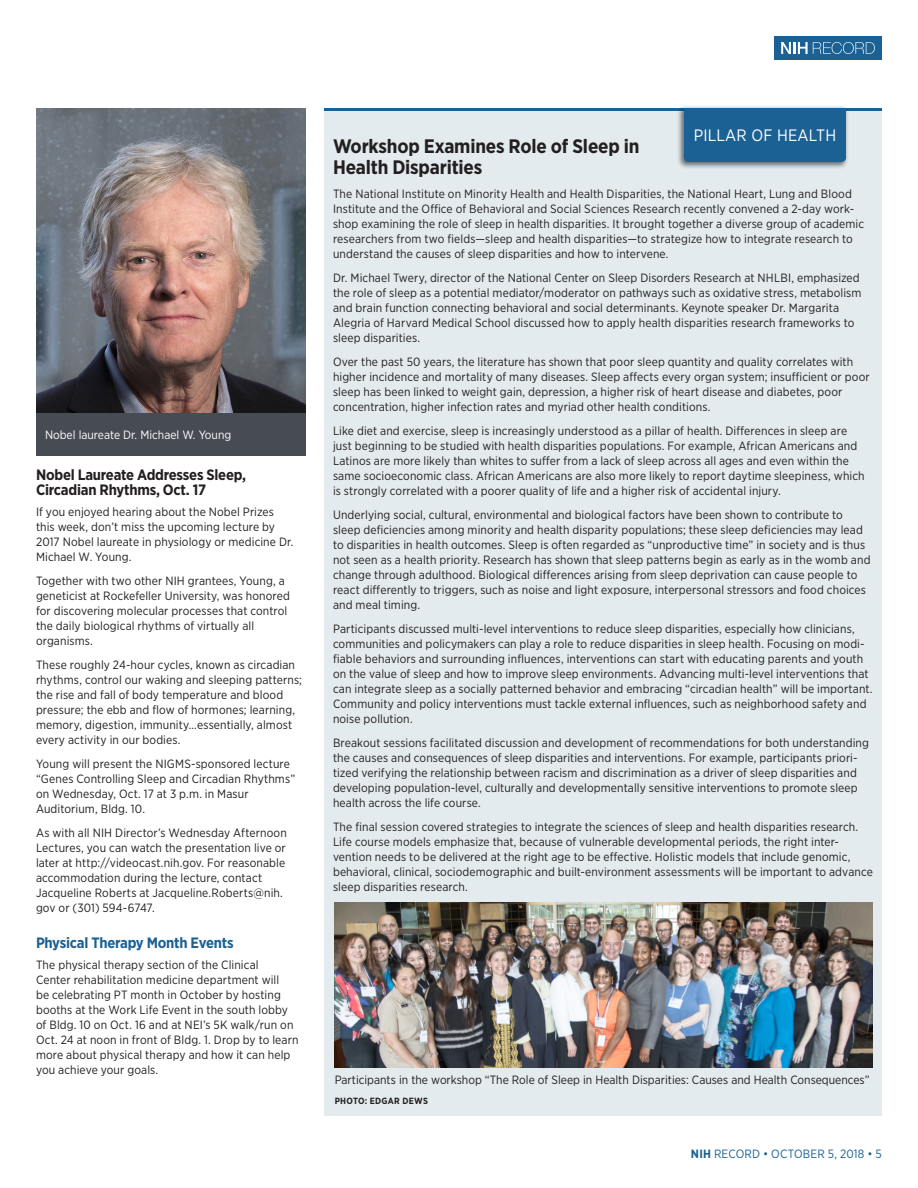
<style>
.page{position:relative;width:918px;height:1188px;background:#fff}
.page>*{position:absolute;margin:0;border:0;box-sizing:border-box;transform-origin:0 0}
.Sidebar__Head_1{font:700 19.5px/21px "Gotham Narrow";letter-spacing:-.01em;color:#231f20}
.Kicker_2_reverse{font:16.5px "Gotham Narrow";letter-spacing:.01em;color:#fff}
.Sidebar__Head_2{font:700 15px/15px "Gotham Narrow";letter-spacing:-.015em;color:#231f20}
.Head_2_Subheads_Body{font:700 15px "Gotham Narrow";letter-spacing:-.015em;color:#1b6194}
.Body_2__Briefs_and_S{font:12px/15px "Gotham Narrow";letter-spacing:.01em;color:#231f20}
.Photo_caption_positi{font:12px "Gotham Narrow";color:#231f20}
.Photo_caption_revers{font:12px "Gotham Narrow";color:#fff}
.Body_2__Briefs_and_S-2{font:12px "Gotham Narrow";letter-spacing:.015em;color:#1b6194}
.Photo_credit_positiv{font:700 9px "Gotham Narrow";letter-spacing:.03em;color:#231f20}
.s1{font-weight:700}
</style>
<div class="page">
<div style="left:774px;top:36px;width:108px;height:24px;background:#1b6194"></div>
<svg style="left:781px;top:42px;width:94px;height:12px"></svg>
<div style="left:324px;top:108px;width:558px;height:1008px;background:#e3ebef"></div>
<img style="left:36px;top:108px;width:270px;height:305px">
<hr style="left:324px;top:108px;width:558px;height:3px;background:#1b6194">
<div style="left:677px;top:105px;width:172px;height:64px;background:#231f20;opacity:.65"></div>
<div style="left:684px;top:108px;width:162px;height:54px;background:#1b6194"></div>
<div style="left:36px;top:413px;width:270px;height:42px;background:#464b54"></div>
<img style="left:335px;top:903px;width:538px;height:165px">
<p class="Photo_caption_revers" style="left:45px;top:428px;width:188px">Nobel laureate Dr. Michael W. Young</p>
<p class="Sidebar__Head_2" style="left:36px;top:467px;width:212px">Nobel Laureate Addresses Sleep,<br>Circadian Rhythms, Oct. 17</p>
<p class="Body_2__Briefs_and_S" style="left:36px;top:504px;width:259px">If you enjoyed hearing about the Nobel Prizes this week, don’t miss the upcoming lecture by 2017 Nobel laureate in physiology or medicine Dr.<br>Michael W. Young.</p>
<p class="Body_2__Briefs_and_S" style="left:36px;top:573px;width:255px">Together with two other NIH grantees, Young, a geneticist at Rockefeller University, was honored for discovering molecular processes that control the daily biological rhythms of virtually all organisms.</p>
<p class="Body_2__Briefs_and_S" style="left:36px;top:657px;width:268px">These roughly 24-hour cycles, known as circadian rhythms, control our waking and sleeping patterns; the rise and fall of body temperature and blood pressure; the ebb and flow of hormones; learning, memory, digestion, immunity…essentially, almost every activity in our bodies.</p>
<p class="Body_2__Briefs_and_S" style="left:36px;top:756px;width:261px">Young will present the NIGMS-sponsored lecture “Genes Controlling Sleep and Circadian Rhythms” on Wednesday, Oct. 17 at 3 p.m. in Masur Auditorium, Bldg. 10.</p>
<p class="Body_2__Briefs_and_S" style="left:36px;top:825px;width:252px">As with all NIH Director’s Wednesday Afternoon Lectures, you can watch the presentation live or later at http://videocast.nih.gov. For reasonable accommodation during the lecture, contact Jacqueline Roberts at Jacqueline.Roberts@nih. gov or (301) 594-6747.</p>
<p class="Head_2_Subheads_Body" style="left:36px;top:933px;width:199px">Physical Therapy Month Events</p>
<p class="Body_2__Briefs_and_S" style="left:36px;top:957px;width:264px">The physical therapy section of the Clinical<br>Center rehabilitation medicine department will<br>be celebrating PT month in October by hosting booths at the Work Life Event in the south lobby of Bldg. 10 on Oct. 16 and at NEI’s 5K walk/run on Oct. 24 at noon in front of Bldg. 1. Drop by to learn more about physical therapy and how it can help you achieve your goals.</p>
<p class="Kicker_2_reverse" style="left:694px;top:125px;width:144px">PILLAR OF HEALTH</p>
<p class="Sidebar__Head_1" style="left:333px;top:135px;width:308px">Workshop Examines Role of Sleep in<br>Health Disparities</p>
<p class="Body_2__Briefs_and_S" style="left:333px;top:186px;width:533px">The National Institute on Minority Health and Health Disparities, the National Heart, Lung and Blood Institute and the Office of Behavioral and Social Sciences Research recently convened a 2-day work&shy;shop examining the role of sleep in health disparities. It brought together a diverse group of academic researchers from two fields—sleep and health disparities—to strategize how to integrate research to understand the causes of sleep disparities and how to intervene.</p>
<p class="Body_2__Briefs_and_S" style="left:333px;top:270px;width:530px">Dr. Michael Twery, director of the National Center on Sleep Disorders Research at NHLBI, emphasized the role of sleep as a potential mediator/moderator on pathways such as oxidative stress, metabolism and brain function connecting behavioral and social determinants. Keynote speaker Dr. Margarita Alegria of Harvard Medical School discussed how to apply health disparities research frameworks to sleep disparities.</p>
<p class="Body_2__Briefs_and_S" style="left:333px;top:354px;width:538px">Over the past 50 years, the literature has shown that poor sleep quantity and quality correlates with higher incidence and mortality of many diseases. Sleep affects every organ system; insufficient or poor sleep has been linked to weight gain, depression, a higher risk of heart disease and diabetes, poor concentration, higher infection rates and myriad other health conditions.</p>
<p class="Body_2__Briefs_and_S" style="left:333px;top:423px;width:533px">Like diet and exercise, sleep is increasingly understood as a pillar of health. Differences in sleep are just beginning to be studied with health disparities populations. For example, African Americans and Latinos are more likely than whites to suffer from a lack of sleep across all ages and even within the same socioeconomic class. African Americans are also more likely to report daytime sleepiness, which is strongly correlated with a poorer quality of life and a higher risk of accidental injury.</p>
<p class="Body_2__Briefs_and_S" style="left:333px;top:507px;width:539px">Underlying social, cultural, environmental and biological factors have been shown to contribute to sleep deficiencies among minority and health disparity populations; these sleep deficiencies may lead to disparities in health outcomes. Sleep is often regarded as “unproductive time” in society and is thus not seen as a health priority. Research has shown that sleep patterns begin as early as in the womb and change through adulthood. Biological differences arising from sleep deprivation can cause people to react differently to triggers, such as noise and light exposure, interpersonal stressors and food choices and meal timing.</p>
<p class="Body_2__Briefs_and_S" style="left:333px;top:621px;width:541px">Participants discussed multi-level interventions to reduce sleep disparities, especially how clinicians, communities and policymakers can play a role to reduce disparities in sleep health. Focusing on modi&shy;fiable behaviors and surrounding influences, interventions can start with educating parents and youth on the value of sleep and how to improve sleep environments. Advancing multi-level interventions that can integrate sleep as a socially patterned behavior and embracing “circadian health” will be important.<br>Community and policy interventions must tackle external influences, such as neighborhood safety and noise pollution.</p>
<p class="Body_2__Briefs_and_S" style="left:333px;top:735px;width:538px">Breakout sessions facilitated discussion and development of recommendations for both understanding the causes and consequences of sleep disparities and interventions. For example, participants priori&shy;tized verifying the relationship between racism and discrimination as a driver of sleep disparities and developing population-level, culturally and developmentally sensitive interventions to promote sleep health across the life course.</p>
<p class="Body_2__Briefs_and_S" style="left:333px;top:819px;width:541px">The final session covered strategies to integrate the sciences of sleep and health disparities research.<br>Life course models emphasize that, because of vulnerable developmental periods, the right inter&shy;vention needs to be delivered at the right age to be effective. Holistic models that include genomic, behavioral, clinical, sociodemographic and built-environment assessments will be important to advance sleep disparities research.</p>
<p class="Photo_caption_positi" style="left:335px;top:1073px;width:536px">Participants in the workshop “The Role of Sleep in Health Disparities: Causes and Health Consequences”</p>
<p class="Photo_credit_positiv" style="left:335px;top:1095px;width:95px">PHOTO: EDGAR DEWS</p>
<p class="Body_2__Briefs_and_S-2" style="left:691px;top:1146px;width:193px"><span class="s1">NIH</span> RECORD • OCTOBER 5, 2018 • 5</p>
</div>
